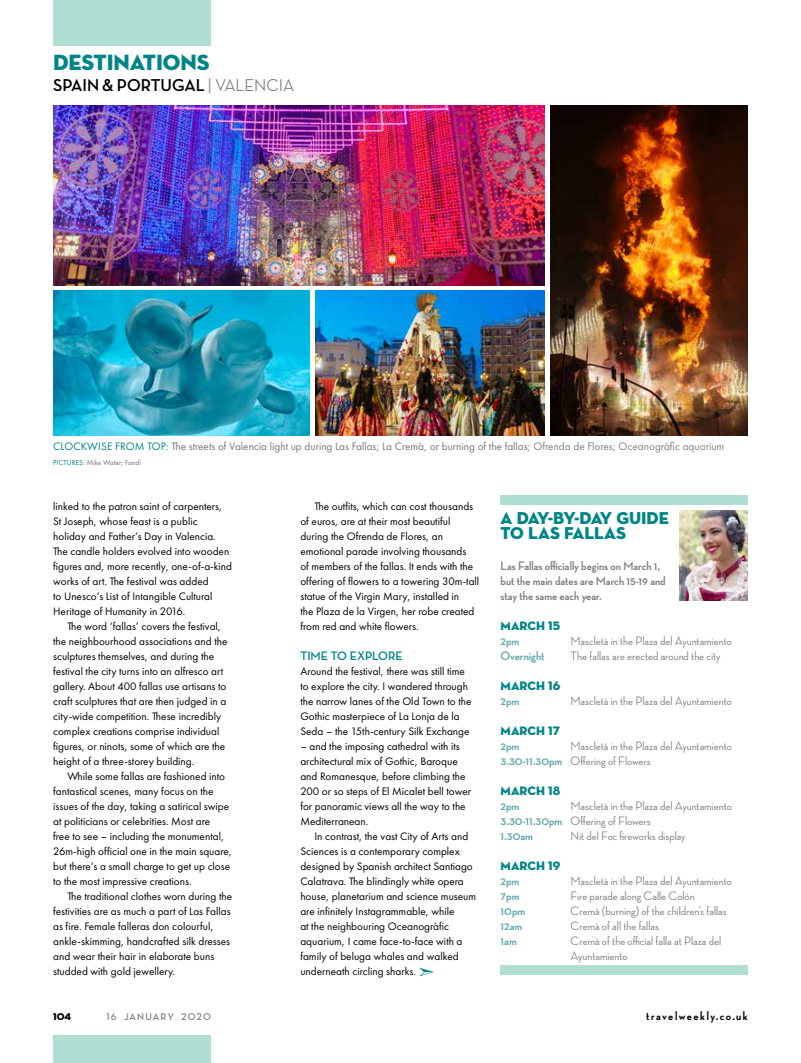
<style>
.page{position:relative;width:801px;height:1063px;background:#fff}
.page>*{position:absolute;margin:0;border:0;box-sizing:border-box;transform-origin:0 0}
.t1{font:22.5px "Neutra Disp Titling";letter-spacing:-.005em;color:#008586}
.t2{font:17.5px/15px "Neutra Disp Titling";color:#008586}
.t3{font:700 17.5px "Neutra Disp";color:#000}
.t4{font:500 12.5px/15px "Neutra Disp";color:#808285}
.t5{font:700 12.5px/15px "Neutra Disp";color:#808285}
.t6{font:700 12.5px "Neutra Disp";color:#64a8ac}
.t7{font:12.5px "Neutra Disp Titling";color:#008586}
.t8{font:700 12.5px "Neutra Disp";letter-spacing:.12em;color:#000}
.t9{font:700 12.5px "Neutra Disp";color:#008586}
.t10{font:11.25px/15px "Futura New";color:#000}
.t11{font:11.25px "Futura New";color:#77787b}
.t12{font:700 10px "Neutra Disp";letter-spacing:.12em;color:#808285}
.t13{font:10px "Neutra Disp Titling";color:#000}
.t14{font:7.5px "Futura New";color:#77787b}
.s1{font-weight:500;color:#808285}
.s2{color:#008586}
.s3{color:#808285}
.s4{font-weight:700;color:#64a8ac}
</style>
<div class="page">
<img style="left:53px;top:105px;width:492px;height:180px">
<img style="left:315px;top:290px;width:230px;height:145px">
<img style="left:550px;top:105px;width:198px;height:330px">
<img style="left:53px;top:290px;width:256px;height:145px">
<div style="left:53px;top:1035px;width:158px;height:28px;background:#b1ded3"></div>
<div style="left:53px;top:0;width:158px;height:45px;background:#b1ded3"></div>
<div style="left:500px;top:966px;width:248px;height:9px;background:#b1ded3"></div>
<div style="left:500px;top:495px;width:248px;height:9px;background:#b1ded3"></div>
<img style="left:679px;top:510px;width:69px;height:90px">
<h1 class="t1" style="left:53px;top:48px;width:158px">DESTINATIONS</h1>
<h2 class="t3" style="left:53px;top:75px;width:243px">SPAIN &amp; PORTUGAL <span class="s1">| VALENCIA</span></h2>
<p class="t11" style="left:53px;top:440px;width:672px"><span class="s2">CLOCKWISE FROM TOP:</span> The streets of Valencia light up during Las Fallas; La Cremà, or burning of the fallas<span class="s3">; Ofrenda de Flores; Oceanogràfic aquarium</span></p>
<p class="t14" style="left:53px;top:458px;width:89px"><span class="s2">PICTURES:</span> Mike Water; Fandi</p>
<p class="t10" style="left:53px;top:499px;width:180px">linked to the patron saint of carpenters, St Joseph, whose feast is a public holiday and Father’s Day in Valencia.<br>The candle holders evolved into wooden figures and, more recently, one-of-a‑kind works of art. The festival was added<br>to Unesco’s List of Intangible Cultural Heritage of Humanity in 2016.</p>
<p class="t10" style="left:53px;top:619px;width:176px;text-indent:14px">The word ‘fallas’ covers the festival, the neighbourhood associations and the sculptures themselves, and during the festival the city turns into an alfresco art gallery. About 400 fallas use artisans to craft sculptures that are then judged in a city-wide competition. These incredibly complex creations comprise individual figures, or ninots, some of which are the height of a three-storey building.</p>
<p class="t10" style="left:53px;top:769px;width:180px;text-indent:14px">While some fallas are fashioned into fantastical scenes, many focus on the issues of the day, taking a satirical swipe at politicians or celebrities. Most are<br>free to see – including the monumental, 26m-high official one in the main square, but there’s a small charge to get up close to the most impressive creations.</p>
<p class="t10" style="left:53px;top:889px;width:180px;text-indent:14px">The traditional clothes worn during the festivities are as much a part of Las Fallas as fire. Female falleras don colourful, ankle-skimming, handcrafted silk dresses and wear their hair in elaborate buns studded with gold jewellery.</p>
<p class="t13" style="left:53px;top:1010px;width:20px">104</p>
<p class="t12" style="left:107px;top:1011px;width:106px">16 JANUARY 2020</p>
<p class="t10" style="left:300px;top:499px;width:180px;text-indent:14px">The outfits, which can cost thousands of euros, are at their most beautiful during the Ofrenda de Flores, an emotional parade involving thousands<br>of members of the fallas. It ends with the offering of flowers to a towering 30m-tall statue of the Virgin Mary, installed in<br>the Plaza de la Virgen, her robe created from red and white flowers.</p>
<p class="t9" style="left:300px;top:649px;width:104px">TIME TO EXPLORE</p>
<p class="t10" style="left:300px;top:664px;width:173px">Around the festival, there was still time to explore the city. I wandered through the narrow lanes of the Old Town to the Gothic masterpiece of La Lonja de la Seda – the 15th-century Silk Exchange</p>
<p class="t10" style="left:300px;top:739px;width:172px">– and the imposing cathedral with its architectural mix of Gothic, Baroque and Romanesque, before climbing the 200 or so steps of El Micalet bell tower for panoramic views all the way to the Mediterranean.</p>
<p class="t10" style="left:300px;top:829px;width:177px;text-indent:14px">In contrast, the vast City of Arts and Sciences is a contemporary complex designed by Spanish architect Santiago Calatrava. The blindingly white opera house, planetarium and science museum are infinitely Instagrammable, while<br>at the neighbouring Oceanogràfic aquarium, I came face-to-face with a family of beluga whales and walked underneath circling sharks.</p>
<h2 class="t2" style="left:500px;top:510px;width:170px">A DAY-BY-DAY GUIDE<br>TO LAS FALLAS</h2>
<p class="t5" style="left:500px;top:559px;width:167px">Las Fallas officially begins on March 1, but the main dates are March 15-19 and stay the same each year.</p>
<p class="t7" style="left:500px;top:618px;width:61px">MARCH 15</p>
<p class="t6" style="left:500px;top:634px;width:20px">2pm</p>
<p class="t4" style="left:570px;top:633px;width:163px">Mascletà in the Plaza del Ayuntamiento</p>
<p class="t6" style="left:500px;top:649px;width:45px">Overnight</p>
<p class="t4" style="left:570px;top:648px;width:151px">The fallas are erected around the city</p>
<p class="t7" style="left:500px;top:678px;width:61px">MARCH 16</p>
<p class="t6" style="left:500px;top:694px;width:20px">2pm</p>
<p class="t4" style="left:570px;top:693px;width:163px">Mascletà in the Plaza del Ayuntamiento</p>
<p class="t7" style="left:500px;top:723px;width:61px">MARCH 17</p>
<p class="t6" style="left:500px;top:739px;width:20px">2pm</p>
<p class="t4" style="left:500px;top:738px;width:233px;text-indent:70px">Mascletà in the Plaza del Ayuntamiento<br><span class="s4">3.30-11.30pm</span> Offering of Flowers</p>
<p class="t7" style="left:500px;top:783px;width:61px">MARCH 18</p>
<p class="t6" style="left:500px;top:799px;width:20px">2pm</p>
<p class="t4" style="left:500px;top:798px;width:233px;text-indent:70px">Mascletà in the Plaza del Ayuntamiento<br><span class="s4">3.30-11.30pm</span> Offering of Flowers<br><span class="s4">1.30am</span></p>
<p class="t4" style="left:570px;top:828px;width:117px">Nit del Foc fireworks display</p>
<p class="t7" style="left:500px;top:858px;width:61px">MARCH 19</p>
<p class="t6" style="left:500px;top:874px;width:20px">2pm</p>
<p class="t4" style="left:570px;top:873px;width:163px">Mascletà in the Plaza del Ayuntamiento</p>
<p class="t6" style="left:500px;top:889px;width:20px">7pm</p>
<p class="t4" style="left:570px;top:888px;width:126px">Fire parade along Calle Colón</p>
<p class="t6" style="left:500px;top:904px;width:26px">10pm</p>
<p class="t4" style="left:570px;top:903px;width:158px">Cremà (burning) of the children’s fallas</p>
<p class="t6" style="left:500px;top:919px;width:23px">12am</p>
<p class="t4" style="left:570px;top:918px;width:90px">Cremà of all the fallas</p>
<p class="t6" style="left:500px;top:934px;width:18px">1am</p>
<p class="t4" style="left:570px;top:933px;width:152px">Cremà of the official falla at Plaza del<br>Ayuntamiento</p>
<p class="t8" style="left:646px;top:1009px;width:103px">travelweekly.co.uk</p>
</div>
